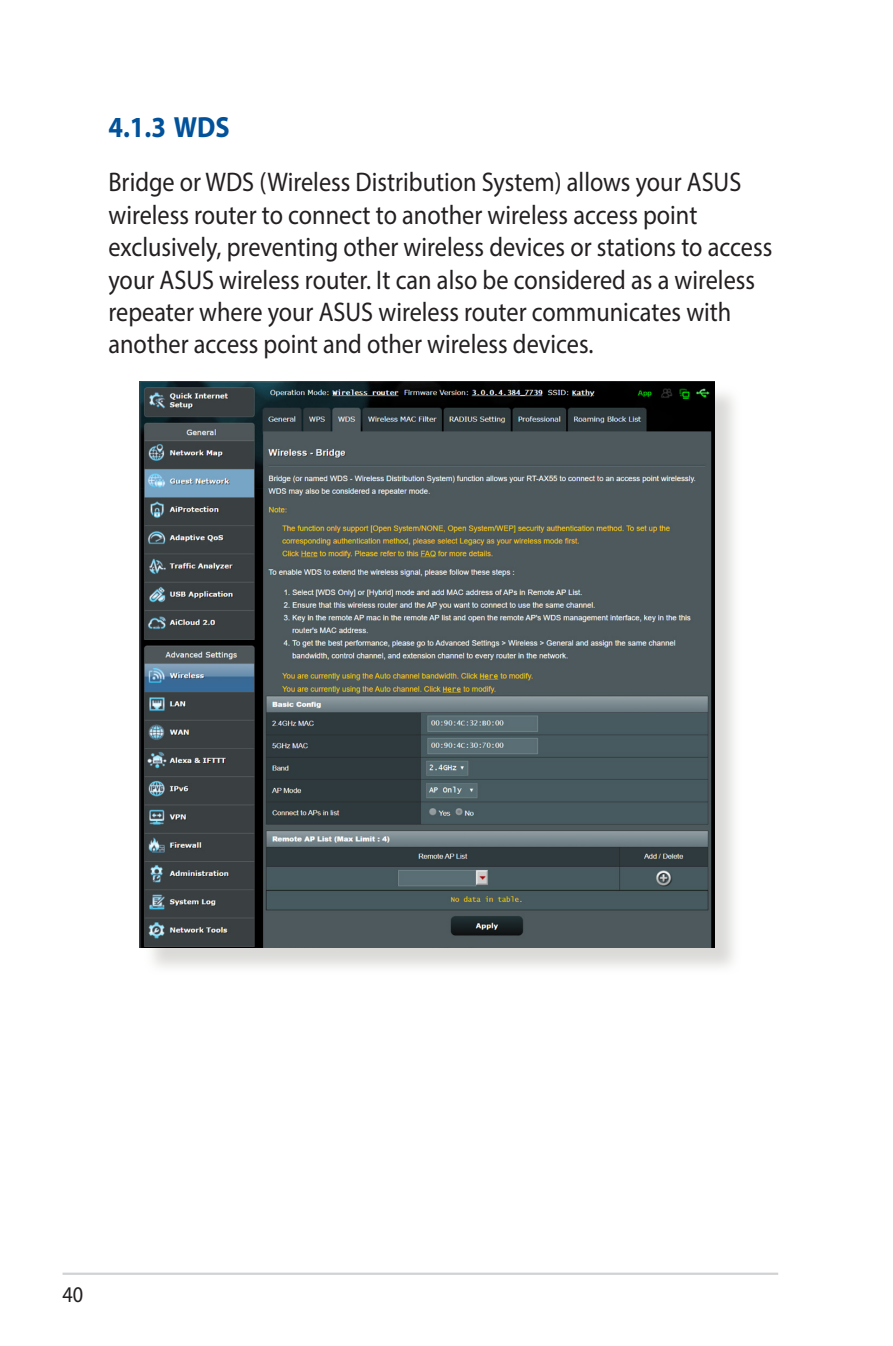
<style>
.page{position:relative;width:893px;height:1346px;background:#fff}
.page>*{position:absolute;margin:0;border:0;box-sizing:border-box;transform-origin:0 0}
.WL_Header_2{font:700 29.25px "Myriad Pro";color:#01529a;scale:.9 1}
.WL_Body_Text{font:27px/32.4px "Myriad Pro";color:#231f20;scale:.9 1}
.t1{font:22.5px "Myriad";color:#231f20;scale:.9 1}
</style>
<div class="page">
<hr style="left:63px;top:1272px;width:715px;height:3px;background:#d1d2d4">
<div style="left:143px;top:384px;width:599px;height:592px;background:#cfcecb;opacity:.75"></div>
<img style="left:140px;top:381px;width:574px;height:566px">
<p class="WL_Header_2" style="left:108px;top:108px;width:136px">4.1.3 WDS</p>
<p class="WL_Body_Text" style="left:108px;top:166px;width:739px">Bridge or WDS (Wireless Distribution System) allows your ASUS wireless router to connect to another wireless access point exclusively, preventing other wireless devices or stations to access your ASUS wireless router. It can also be considered as a wireless repeater where your ASUS wireless router communicates with another access point and other wireless devices.</p>
<p class="t1" style="left:63px;top:1283px;width:25px">40</p>
</div>
